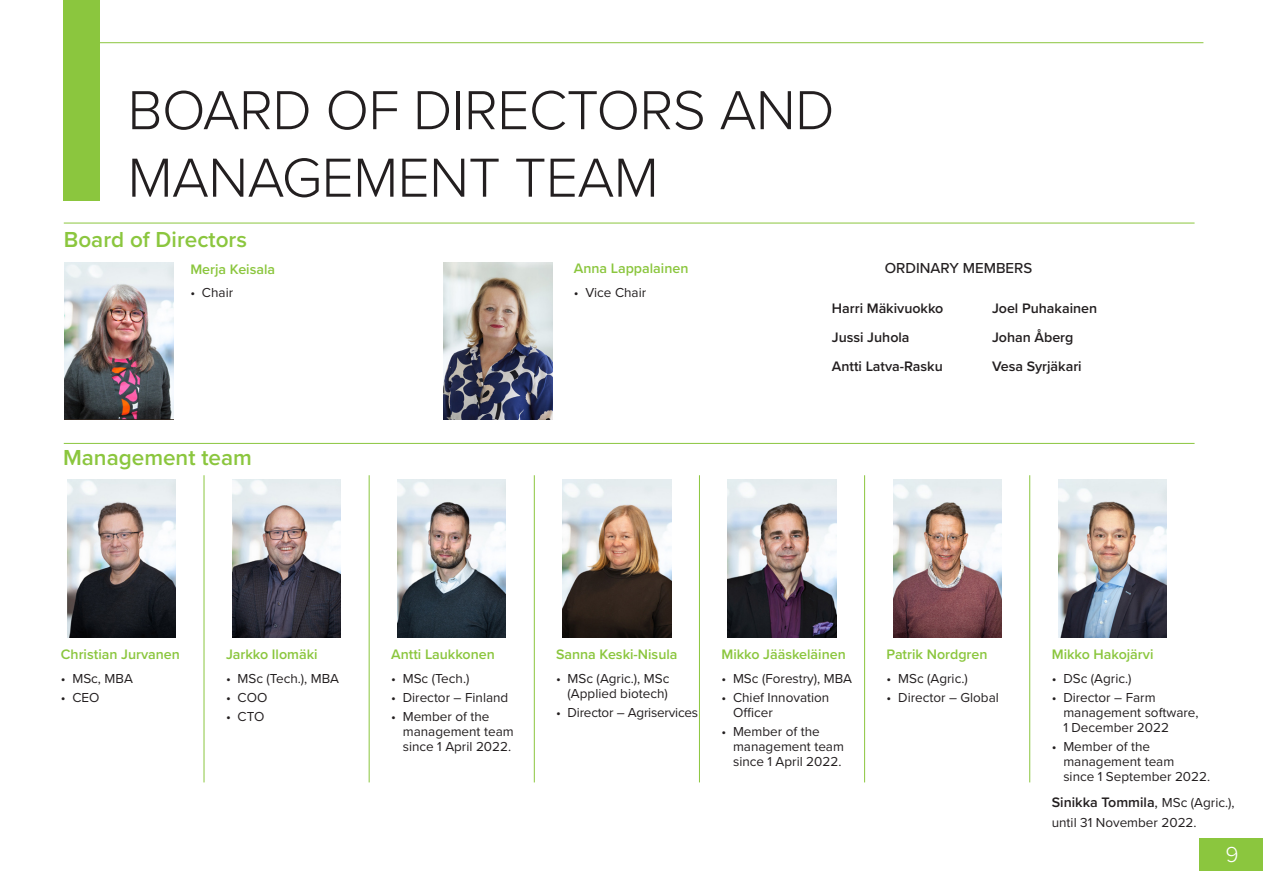
<style>
.page{position:relative;width:1263px;height:893px;background:#fff}
.page>*{position:absolute;margin:0;border:0;box-sizing:border-box;transform-origin:0 0}
.t1{font:300 57px "Proxima Nova";color:#231f20}
.t2{font:600 22.5px "Proxima Nova";color:#8bc63e}
.t3{font:300 22.5px "Proxima Nova";color:#fff}
.t4{font:500 15px "Proxima Nova";color:#231f20}
.t5{font:600 14.25px "Proxima Nova";color:#8bc63e}
.t6{font:600 14.25px/28.8px "Proxima Nova";color:#231f20}
.t7{font:13.5px/15px "Proxima Nova";color:#231f20}
.s1{font-weight:400;font-size:15px}
.s2{font-weight:400;font-size:13.5px}
</style>
<div class="page">
<div style="left:1199px;top:838px;width:64px;height:32px;background:#8bc63e"></div>
<hr style="left:78px;top:42px;width:1125px;height:1px;background:#8bc63e">
<div style="left:64px;top:0;width:36px;height:201px;background:#8bc63e"></div>
<img style="left:444px;top:262px;width:108px;height:158px">
<img style="left:65px;top:262px;width:108px;height:158px">
<img style="left:67px;top:480px;width:109px;height:157px">
<img style="left:563px;top:480px;width:108px;height:157px">
<img style="left:232px;top:480px;width:109px;height:157px">
<img style="left:1058px;top:480px;width:108px;height:157px">
<img style="left:398px;top:480px;width:108px;height:157px">
<img style="left:728px;top:480px;width:108px;height:157px">
<img style="left:893px;top:480px;width:108px;height:157px">
<hr style="left:64px;top:223px;width:1130px;height:1px;background:#8bc63e">
<hr style="left:64px;top:443px;width:1130px;height:1px;background:#8bc63e">
<hr style="left:204px;top:475px;width:1px;height:307px;background:#8bc63e">
<hr style="left:369px;top:475px;width:1px;height:307px;background:#8bc63e">
<hr style="left:534px;top:475px;width:1px;height:307px;background:#8bc63e">
<hr style="left:699px;top:475px;width:1px;height:307px;background:#8bc63e">
<hr style="left:864px;top:475px;width:1px;height:307px;background:#8bc63e">
<hr style="left:1029px;top:475px;width:1px;height:307px;background:#8bc63e">
<h1 class="t1" style="left:128px;top:68px;width:72px">BOARD</h1>
<h1 class="t1" style="left:325px;top:68px;width:121px">OF DIRECTORS</h1>
<h1 class="t1" style="left:719px;top:68px;width:38px">AND</h1>
<h1 class="t1" style="left:128px;top:135px;width:38px">MANAGEMENT</h1>
<h1 class="t1" style="left:514px;top:135px;width:36px">TEAM</h1>
<h2 class="t2" style="left:64px;top:223px;width:185px">Board of Directors</h2>
<p class="t5" style="left:190px;top:258px;width:86px">Merja Keisala</p>
<p class="t7" style="left:190px;top:285px;width:44px">• Chair</p>
<h2 class="t2" style="left:63px;top:441px;width:190px">Management team</h2>
<p class="t5" style="left:574px;top:258px;width:116px">Anna Lappalainen</p>
<p class="t7" style="left:574px;top:284px;width:74px">• Vice Chair</p>
<p class="t4" style="left:885px;top:257px;width:139px">ORDINARY MEMBERS</p>
<p class="t6" style="left:832px;top:294px;width:113px">Harri Mäkivuokko<br>Jussi Juhola<br>Antti Latva-Rasku</p>
<p class="t6" style="left:992px;top:294px;width:107px">Joel Puhakainen<br>Johan Åberg<br>Vesa Syrjäkari</p>
<p class="t5" style="left:61px;top:644px;width:121px">Christian Jurvanen</p>
<p class="t7" style="left:61px;top:670px;width:73px">• MSc, MBA</p>
<p class="t7" style="left:61px;top:689px;width:40px">• CEO</p>
<p class="t5" style="left:226px;top:644px;width:93px">Jarkko Ilomäki</p>
<p class="t7" style="left:226px;top:670px;width:115px">• MSc (Tech.), MBA</p>
<p class="t7" style="left:226px;top:689px;width:43px">• COO</p>
<p class="t7" style="left:226px;top:709px;width:40px">• CTO</p>
<p class="t5" style="left:391px;top:644px;width:105px">Antti Laukkonen</p>
<p class="t7" style="left:391px;top:670px;width:80px">• MSc (Tech.)</p>
<p class="t7" style="left:391px;top:689px;width:119px">• Director – Finland</p>
<p class="t7" style="left:403px;top:709px;width:112px;text-indent:-12px">• Member of the management team since 1 April 2022.</p>
<p class="t5" style="left:556px;top:644px;width:123px">Sanna Keski-Nisula</p>
<p class="t7" style="left:556px;top:670px;width:115px;text-align:right">• MSc (Agric.), MSc (Applied biotech)</p>
<p class="t7" style="left:556px;top:704px;width:144px">• Director – Agriservices</p>
<p class="t5" style="left:721px;top:644px;width:126px">Mikko Jääskeläinen</p>
<p class="t7" style="left:721px;top:670px;width:132px">• MSc (Forestry), MBA</p>
<p class="t7" style="left:733px;top:689px;width:98px;text-indent:-12px">• Chief Innovation<br>Officer</p>
<p class="t7" style="left:733px;top:724px;width:112px;text-indent:-12px">• Member of the management team since 1 April 2022.</p>
<p class="t5" style="left:887px;top:644px;width:102px">Patrik Nordgren</p>
<p class="t7" style="left:887px;top:670px;width:83px">• MSc (Agric.)</p>
<p class="t7" style="left:887px;top:689px;width:114px">• Director – Global</p>
<p class="t5" style="left:1052px;top:644px;width:103px">Mikko Hakojärvi</p>
<p class="t7" style="left:1052px;top:670px;width:81px">• DSc (Agric.)</p>
<p class="t7" style="left:1063px;top:689px;width:137px;text-indent:-12px">• Director – Farm management software,<br>1 December 2022</p>
<p class="t7" style="left:1063px;top:739px;width:148px;text-indent:-12px">• Member of the management team<br>since 1 September 2022.</p>
<p class="t6" style="left:1052px;top:788px;width:184px">Sinikka Tommila<span class="s1">,</span> <span class="s2">MSc (Agric.),</span></p>
<p class="t7" style="left:1052px;top:814px;width:146px">until 31 November 2022.</p>
<h2 class="t3" style="left:1225px;top:838px;width:15px">9</h2>
</div>
